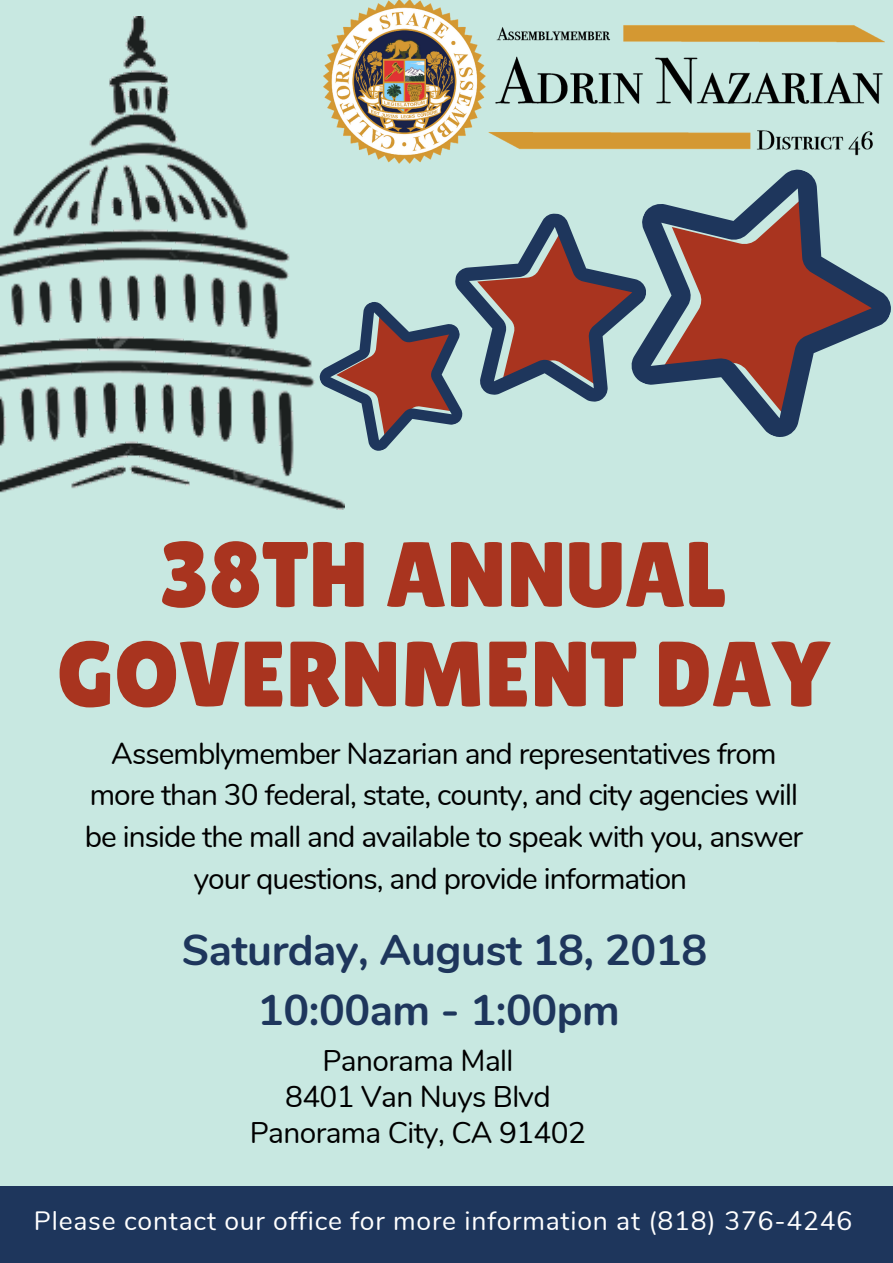
<style>
.page{position:relative;width:893px;height:1263px;background:#fff}
.page>*{position:absolute;margin:0;border:0;box-sizing:border-box;transform-origin:0 0}
.t1{font:92.7px/99.6px "Lilita One";color:#a9341f;text-align:center}
.t2{font:700 43.05px/60.2px "Nunito";letter-spacing:-.01em;color:#1e365c;text-align:center}
.t3{font:29.78px/41.6px "Nunito";letter-spacing:-.03em;color:#000;text-align:center}
.t4{font:26.47px "Nunito";letter-spacing:.03em;color:#fff}
</style>
<div class="page">
<div style="left:0;top:0;width:893px;height:1186px;background:#c8e8e1"></div>
<img style="left:0;top:16px;width:344px;height:494px">
<svg style="left:301px;top:207px;width:350px;height:255px;background:#a8aba7"></svg>
<svg style="left:585px;top:121px;width:308px;height:338px;background:#9f9d9c"></svg>
<div style="left:0;top:1186px;width:893px;height:77px;background:#1e365c"></div>
<img style="left:324px;top:0;width:561px;height:163px">
<h1 class="t1" style="left:57px;top:524px;width:774px">38TH ANNUAL<br>GOVERNMENT DAY</h1>
<p class="t3" style="left:85px;top:733px;width:720px">Assemblymember Nazarian and representatives from more than 30 federal, state, county, and city agencies will be inside the mall and available to speak with you, answer your questions, and provide information</p>
<h2 class="t2" style="left:182px;top:921px;width:527px">Saturday, August 18, 2018<br>10:00am - 1:00pm</h2>
<p class="t3" style="left:250px;top:1044px;width:338px;line-height:36px">Panorama Mall<br>8401 Van Nuys Blvd<br>Panorama City, CA 91402</p>
<p class="t4" style="left:34px;top:1203px;width:820px">Please contact our office for more information at (818) 376-4246</p>
</div>
